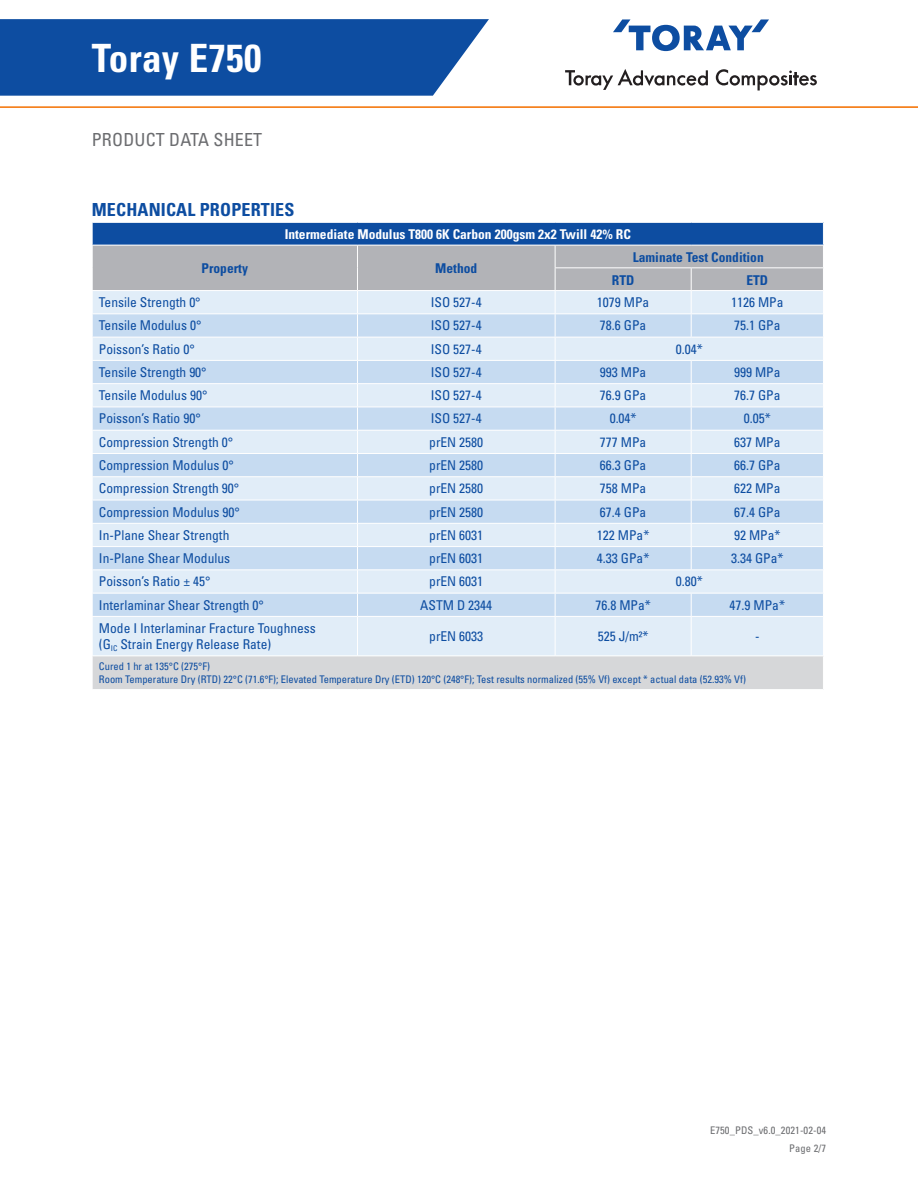
<style>
.page{position:relative;width:918px;height:1188px;background:#fff}
.page>*{position:absolute;margin:0;border:0;box-sizing:border-box;transform-origin:0 0}
.t1{font:700 condensed 39px "Univers";letter-spacing:.01em;color:#fff}
.t2{font:700 condensed 18px "Univers LT Std";letter-spacing:.01em;color:#0d4da1}
.t3{font:condensed 18px "Univers LT Std";letter-spacing:.01em;color:#6c6d70}
.Cell_row{font:condensed 13.5px "Univers LT Std";color:#0d4da1}
.Cell_header{font:700 condensed 13.5px "Univers";color:#fff}
.Cell_header-2{font:700 condensed 13.5px "Univers";color:#0d4da1}
.Cell_footer{font:condensed 10.5px "Univers LT Std";color:#0d4da1}
.t4{font:condensed 10.5px "Univers LT Std";letter-spacing:.01em;color:#6c6d70}
</style>
<div class="page">
<svg style="left:0;top:19px;width:489px;height:77px;background:#1b57a6"></svg>
<hr style="left:0;top:106px;width:918px;height:2px;background:#f58220">
<svg style="left:613px;top:19px;width:156px;height:32px"></svg>
<svg style="left:565px;top:69px;width:143px;height:21px"></svg>
<svg style="left:716px;top:69px;width:101px;height:21px"></svg>
<div style="left:93px;top:617px;width:730px;height:39px;background:#e1edf8"></div>
<div style="left:92px;top:656px;width:731px;height:34px;background:#d6d7d9"></div>
<svg style="left:92px;top:223px;width:732px;height:393px;background:#c6d7e9"></svg>
<hr style="left:357px;top:617px;width:1px;height:39px;background:#fff">
<hr style="left:555px;top:617px;width:1px;height:39px;background:#fff">
<hr style="left:691px;top:617px;width:1px;height:39px;background:#fff">
<hr style="left:92px;top:656px;width:265px;height:1px;background:#fff">
<hr style="left:92px;top:656px;width:1px;height:33px;background:#fff">
<hr style="left:357px;top:656px;width:198px;height:1px;background:#fff">
<hr style="left:555px;top:656px;width:136px;height:1px;background:#fff">
<hr style="left:691px;top:656px;width:133px;height:1px;background:#fff">
<hr style="left:92px;top:689px;width:265px;height:1px;background:#fff">
<hr style="left:357px;top:689px;width:198px;height:1px;background:#fff">
<hr style="left:555px;top:689px;width:136px;height:1px;background:#fff">
<hr style="left:691px;top:689px;width:133px;height:1px;background:#fff">
<h1 class="t1" style="left:92px;top:35px;width:171px">Toray E750</h1>
<h2 class="t3" style="left:92px;top:128px;width:172px">PRODUCT DATA SHEET</h2>
<h1 class="t2" style="left:92px;top:199px;width:204px">MECHANICAL PROPERTIES</h1>
<p class="Cell_header" style="left:285px;top:226px;width:348px">Intermediate Modulus T800 6K Carbon 200gsm 2x2 Twill 42% RC</p>
<p class="Cell_header-2" style="left:202px;top:260px;width:48px">Property</p>
<p class="Cell_header-2" style="left:435px;top:260px;width:43px">Method</p>
<p class="Cell_header-2" style="left:633px;top:249px;width:133px">Laminate Test Condition</p>
<p class="Cell_header-2" style="left:612px;top:271px;width:24px">RTD</p>
<p class="Cell_header-2" style="left:746px;top:271px;width:23px">ETD</p>
<p class="Cell_row" style="left:99px;top:294px;width:103px">Tensile Strength 0°</p>
<p class="Cell_row" style="left:431px;top:294px;width:52px">ISO 527-4</p>
<p class="Cell_row" style="left:597px;top:294px;width:54px">1079 MPa</p>
<p class="Cell_row" style="left:731px;top:294px;width:54px">1126 MPa</p>
<p class="Cell_row" style="left:99px;top:317px;width:104px">Tensile Modulus 0°</p>
<p class="Cell_row" style="left:431px;top:317px;width:52px">ISO 527-4</p>
<p class="Cell_row" style="left:600px;top:317px;width:48px">78.6 GPa</p>
<p class="Cell_row" style="left:734px;top:317px;width:48px">75.1 GPa</p>
<p class="Cell_row" style="left:99px;top:340px;width:97px">Poisson’s Ratio 0°</p>
<p class="Cell_row" style="left:431px;top:340px;width:52px">ISO 527-4</p>
<p class="Cell_row" style="left:676px;top:340px;width:28px">0.04*</p>
<p class="Cell_row" style="left:99px;top:364px;width:109px">Tensile Strength 90°</p>
<p class="Cell_row" style="left:431px;top:364px;width:52px">ISO 527-4</p>
<p class="Cell_row" style="left:600px;top:364px;width:48px">993 MPa</p>
<p class="Cell_row" style="left:734px;top:364px;width:48px">999 MPa</p>
<p class="Cell_row" style="left:99px;top:387px;width:110px">Tensile Modulus 90°</p>
<p class="Cell_row" style="left:431px;top:387px;width:52px">ISO 527-4</p>
<p class="Cell_row" style="left:600px;top:387px;width:48px">76.9 GPa</p>
<p class="Cell_row" style="left:734px;top:387px;width:48px">76.7 GPa</p>
<p class="Cell_row" style="left:99px;top:410px;width:103px">Poisson’s Ratio 90°</p>
<p class="Cell_row" style="left:431px;top:410px;width:52px">ISO 527-4</p>
<p class="Cell_row" style="left:610px;top:410px;width:28px">0.04*</p>
<p class="Cell_row" style="left:744px;top:410px;width:28px">0.05*</p>
<p class="Cell_row" style="left:99px;top:433px;width:136px">Compression Strength 0°</p>
<p class="Cell_row" style="left:429px;top:433px;width:55px">prEN 2580</p>
<p class="Cell_row" style="left:600px;top:433px;width:48px">777 MPa</p>
<p class="Cell_row" style="left:734px;top:433px;width:48px">637 MPa</p>
<p class="Cell_row" style="left:99px;top:457px;width:137px">Compression Modulus 0°</p>
<p class="Cell_row" style="left:429px;top:457px;width:55px">prEN 2580</p>
<p class="Cell_row" style="left:600px;top:457px;width:48px">66.3 GPa</p>
<p class="Cell_row" style="left:734px;top:457px;width:48px">66.7 GPa</p>
<p class="Cell_row" style="left:99px;top:480px;width:142px">Compression Strength 90°</p>
<p class="Cell_row" style="left:429px;top:480px;width:55px">prEN 2580</p>
<p class="Cell_row" style="left:600px;top:480px;width:48px">758 MPa</p>
<p class="Cell_row" style="left:734px;top:480px;width:48px">622 MPa</p>
<p class="Cell_row" style="left:99px;top:503px;width:143px">Compression Modulus 90°</p>
<p class="Cell_row" style="left:429px;top:503px;width:55px">prEN 2580</p>
<p class="Cell_row" style="left:600px;top:503px;width:48px">67.4 GPa</p>
<p class="Cell_row" style="left:734px;top:503px;width:48px">67.4 GPa</p>
<p class="Cell_row" style="left:99px;top:526px;width:132px">In-Plane Shear Strength</p>
<p class="Cell_row" style="left:429px;top:526px;width:55px">prEN 6031</p>
<p class="Cell_row" style="left:597px;top:526px;width:54px">122 MPa*</p>
<p class="Cell_row" style="left:734px;top:526px;width:48px">92 MPa*</p>
<p class="Cell_row" style="left:99px;top:550px;width:133px">In-Plane Shear Modulus</p>
<p class="Cell_row" style="left:429px;top:550px;width:55px">prEN 6031</p>
<p class="Cell_row" style="left:597px;top:550px;width:54px">4.33 GPa*</p>
<p class="Cell_row" style="left:731px;top:550px;width:54px">3.34 GPa*</p>
<p class="Cell_row" style="left:99px;top:573px;width:113px">Poisson’s Ratio ± 45°</p>
<p class="Cell_row" style="left:429px;top:573px;width:55px">prEN 6031</p>
<p class="Cell_row" style="left:676px;top:573px;width:28px">0.80*</p>
<p class="Cell_row" style="left:99px;top:596px;width:167px">Interlaminar Shear Strength 0°</p>
<p class="Cell_row" style="left:420px;top:596px;width:73px">ASTM D 2344</p>
<p class="Cell_row" style="left:595px;top:596px;width:57px">76.8 MPa*</p>
<p class="Cell_row" style="left:730px;top:596px;width:57px">47.9 MPa*</p>
<p class="Cell_row" style="left:99px;top:620px;width:218px">Mode I Interlaminar Fracture Toughness</p>
<p class="Cell_row" style="left:99px;top:636px;width:174px">(G<sub>IC</sub> Strain Energy Release Rate)</p>
<p class="Cell_row" style="left:429px;top:628px;width:55px">prEN 6033</p>
<p class="Cell_row" style="left:598px;top:628px;width:52px">525 J/m²*</p>
<p class="Cell_row" style="left:755px;top:628px;width:6px">-</p>
<p class="Cell_footer" style="left:99px;top:660px;width:113px">Cured 1 hr at 135°C (275°F)</p>
<p class="Cell_footer" style="left:99px;top:672px;width:649px">Room Temperature Dry (RTD) 22°C (71.6°F); Elevated Temperature Dry (ETD) 120°C (248°F); Test results normalized (55% Vf) except * actual data (52.93% Vf)</p>
<p class="t4" style="left:710px;top:1124px;width:118px">E750_PDS_v6.0_2021-02-04</p>
<p class="t4" style="left:789px;top:1142px;width:38px">Page 2/7</p>
</div>
